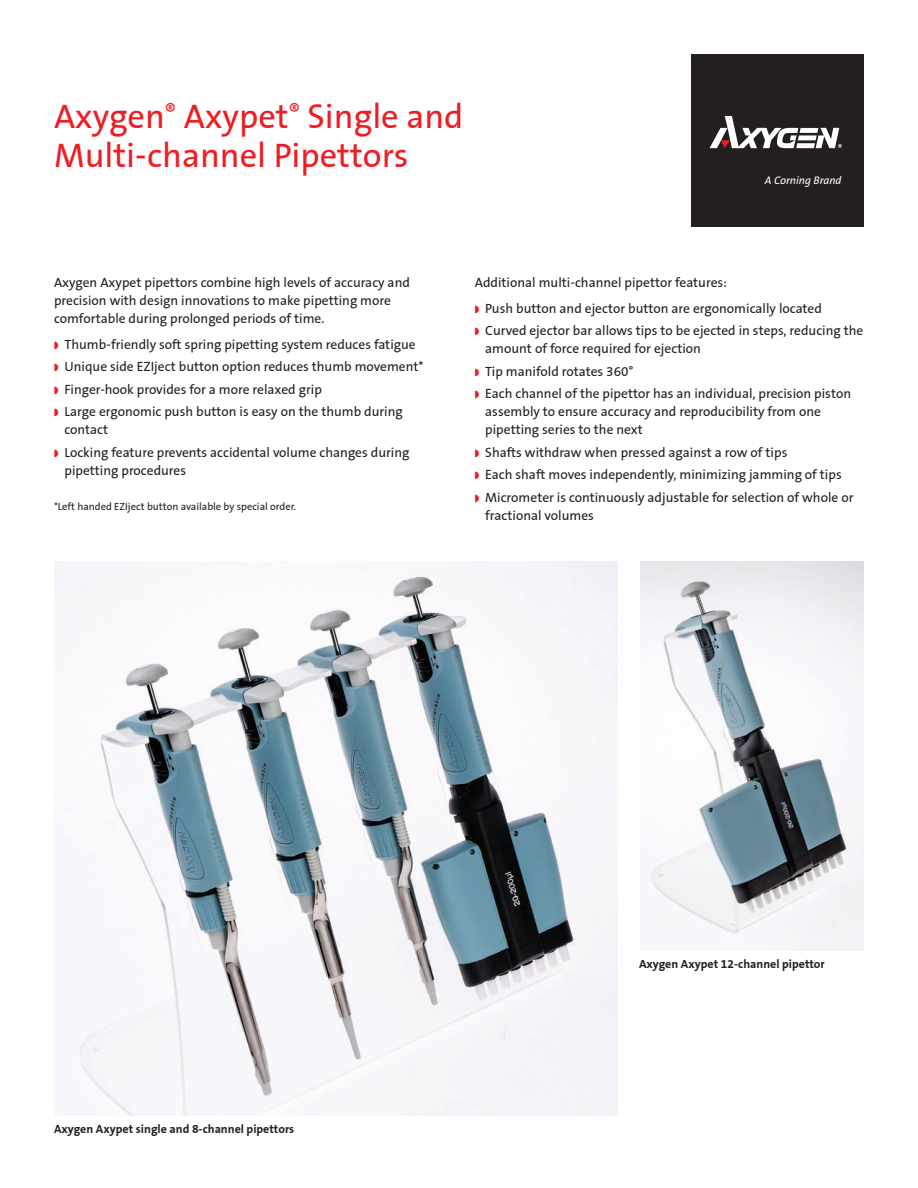
<style>
.page{position:relative;width:918px;height:1188px;background:#fff}
.page>*{position:absolute;margin:0;border:0;box-sizing:border-box;transform-origin:0 0}
.t1{font:34.5px/39px "Corning Sans";color:#ee1d23}
.Body{font:13.5px/18px "Corning Sans";color:#231f20}
.t2{font:700 12px "Corning Sans";color:#231f20}
.t3{font:italic 11.1px "Corning Sans";color:#fff}
.Body-2{font:10.5px "Corning Sans";color:#231f20}
.s1{color:#ee1d23}
</style>
<div class="page">
<div style="left:691px;top:54px;width:173px;height:173px;background:#231f20"></div>
<svg style="left:710px;top:116px;width:132px;height:32px"></svg>
<img style="left:54px;top:562px;width:563px;height:554px">
<img style="left:640px;top:562px;width:224px;height:388px">
<p class="t1" style="left:54px;top:97px;width:411px">Axygen<sup>®</sup> Axypet<sup>®</sup> Single and<br>Multi-channel Pipettors</p>
<p class="t3" style="left:765px;top:174px;width:78px">A Corning Brand</p>
<p class="Body" style="left:54px;top:274px;width:357px">Axygen Axypet pipettors combine high levels of accuracy and precision with design innovations to make pipetting more comfortable during prolonged periods of time.</p>
<p class="Body" style="left:54px;top:335px;width:363px"><span class="s1">◗</span> Thumb-friendly soft spring pipetting system reduces fatigue</p>
<p class="Body" style="left:54px;top:358px;width:371px"><span class="s1">◗</span> Unique side EZIject button option reduces thumb movement*</p>
<p class="Body" style="left:54px;top:380px;width:269px"><span class="s1">◗</span> Finger-hook provides for a more relaxed grip</p>
<p class="Body" style="left:64px;top:403px;width:340px;text-indent:-10px"><span class="s1">◗</span> Large ergonomic push button is easy on the thumb during contact</p>
<p class="Body" style="left:64px;top:443px;width:346px;text-indent:-10px"><span class="s1">◗</span> Locking feature prevents accidental volume changes during pipetting procedures</p>
<p class="Body-2" style="left:54px;top:500px;width:244px">*Left handed EZIject button available by special order.</p>
<p class="Body" style="left:475px;top:274px;width:254px">Additional multi-channel pipettor features:</p>
<p class="Body" style="left:475px;top:299px;width:349px"><span class="s1">◗</span> Push button and ejector button are ergonomically located</p>
<p class="Body" style="left:485px;top:322px;width:380px;text-indent:-10px"><span class="s1">◗</span> Curved ejector bar allows tips to be ejected in steps, reducing the amount of force required for ejection</p>
<p class="Body" style="left:475px;top:362px;width:160px"><span class="s1">◗</span> Tip manifold rotates 360°</p>
<p class="Body" style="left:485px;top:385px;width:367px;text-indent:-10px"><span class="s1">◗</span> Each channel of the pipettor has an individual, precision piston assembly to ensure accuracy and reproducibility from one pipetting series to the next</p>
<p class="Body" style="left:475px;top:443px;width:314px"><span class="s1">◗</span> Shafts withdraw when pressed against a row of tips</p>
<p class="Body" style="left:475px;top:466px;width:369px"><span class="s1">◗</span> Each shaft moves independently, minimizing jamming of tips</p>
<p class="Body" style="left:485px;top:488px;width:370px;text-indent:-10px"><span class="s1">◗</span> Micrometer is continuously adjustable for selection of whole or fractional volumes</p>
<p class="t2" style="left:54px;top:1122px;width:242px">Axygen Axypet single and 8-channel pipettors</p>
<p class="t2" style="left:639px;top:957px;width:187px">Axygen Axypet 12-channel pipettor</p>
</div>
